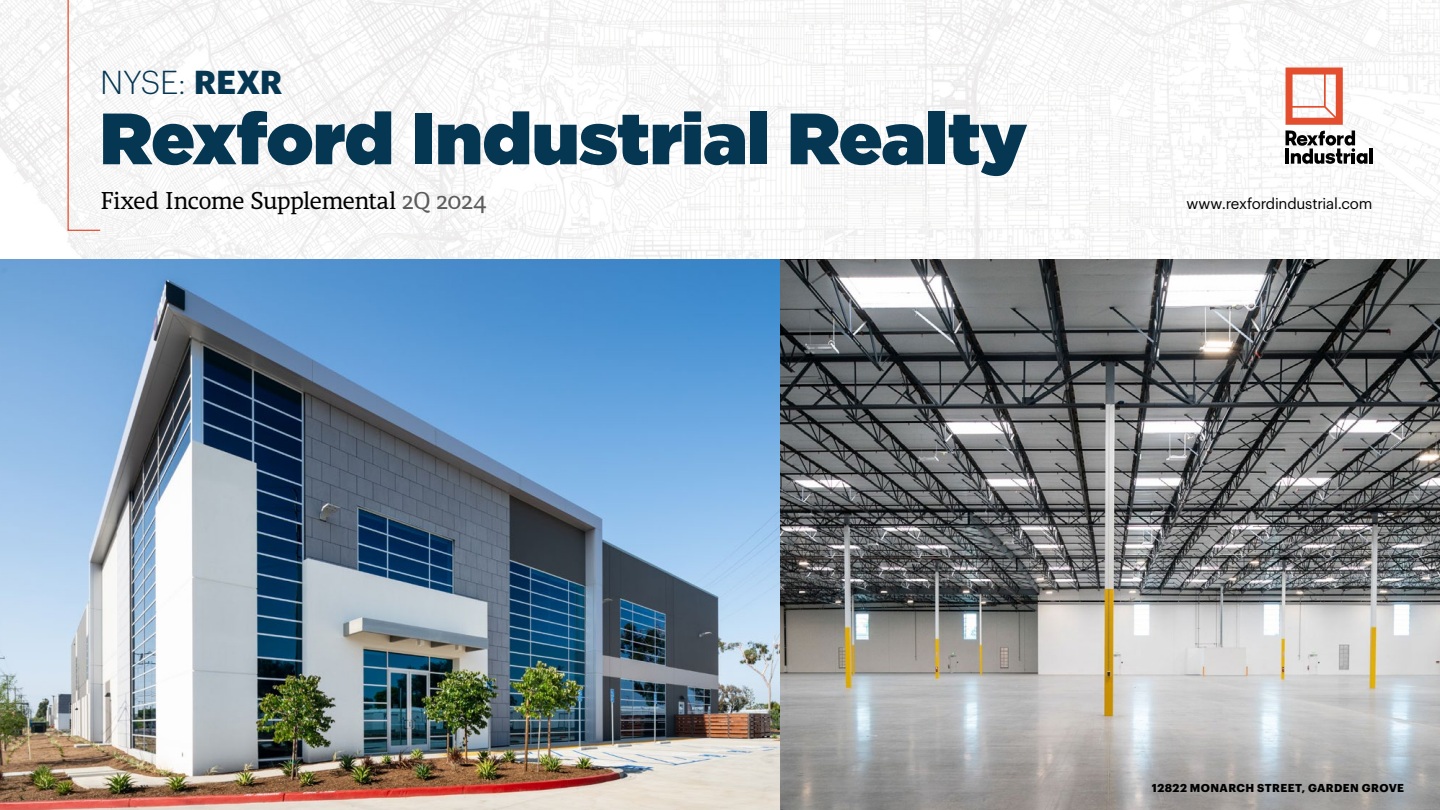
<style>
.page{position:relative;width:1440px;height:810px;background:#fff}
.page>*{position:absolute;margin:0;border:0;box-sizing:border-box;transform-origin:0 0}
.t1{font:900 72.5px "Gotham";color:#053652}
.t2{font:300 32.5px "Graphik";color:#053652}
.t3{font:23.75px "Tarsus";letter-spacing:-.03em;color:#000}
.t4{font:15px "Graphik";letter-spacing:-.015em;color:#000}
.t5{font:700 11.25px "Graphik";letter-spacing:.035em;color:#000}
.s1{font-weight:700}
.s2{color:#5c5c5c}
</style>
<div class="page">
<img style="left:0;top:259px;width:780px;height:551px">
<svg style="left:780px;top:259px;width:660px;height:551px;background:#878887"></svg>
<div style="left:0;top:0;width:1440px;height:259px;background:#faf9f9"></div>
<svg style="left:67px;top:0;width:34px;height:232px"></svg>
<hr style="left:1369px;top:148px;width:3px;height:16px;background:#000">
<svg style="left:1286px;top:68px;width:82px;height:97px"></svg>
<h2 class="t2" style="left:100px;top:58px;width:184px">NYSE: <span class="s1">REXR</span></h2>
<h1 class="t1" style="left:100px;top:87px;width:929px">Rexford Industrial Realty</h1>
<p class="t3" style="left:100px;top:185px;width:388px">Fixed Income Supplemental <span class="s2">2Q 2024</span></p>
<p class="t3" style="left:100px;top:185px;width:332px">Inv stor Presentation <span class="s2">July 20 4</span></p>
<p class="t4" style="left:1186px;top:192px;width:188px">www.rexfordindustrial.com</p>
<p class="t5" style="left:1152px;top:779px;width:254px">12822 MONARCH STREET, GARDEN GROVE</p>
</div>
